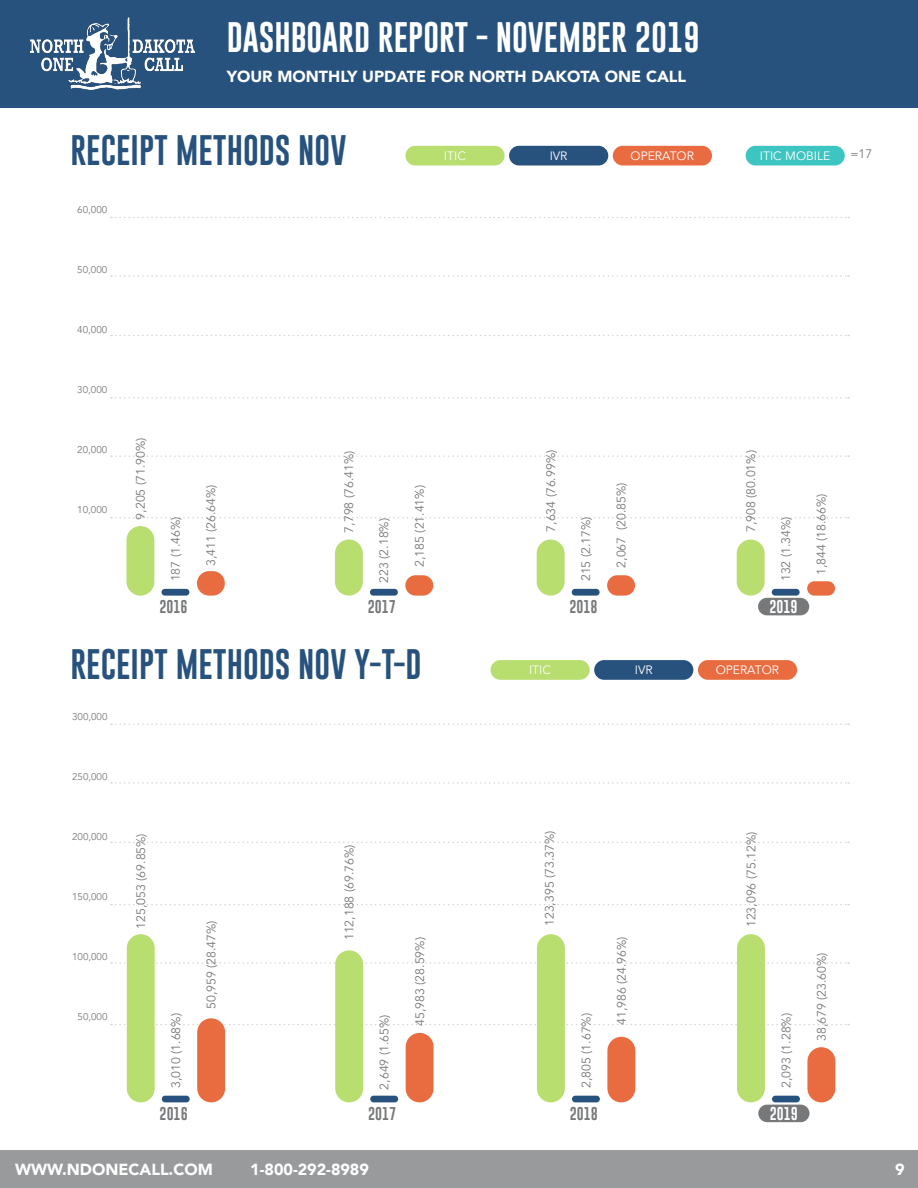
<style>
.page{position:relative;width:918px;height:1188px;background:#fff}
.page>*{position:absolute;margin:0;border:0;box-sizing:border-box;transform-origin:0 0}
.t1{font:31.2px "Gobold";color:#27527d}
.t2{font:31.2px "Gobold";color:#fff}
.t3{font:900 16.05px "Avenir";color:#fff}
.t4{font:13.5px "Gobold";color:#76787a}
.t5{font:13.5px "Gobold";color:#fff}
.t6{font:12.3px "Avenir";color:#76787a}
.t7{font:12.15px "Avenir";color:#fff}
.t8{font:9.75px "Avenir";color:#76787a}
</style>
<div class="page">
<div style="left:758px;top:598px;width:51px;height:17px;background:#76787a;border-radius:9px"></div>
<svg style="left:111px;top:217px;width:738px;height:1px"></svg>
<svg style="left:111px;top:724px;width:738px;height:1px"></svg>
<svg style="left:111px;top:275px;width:738px;height:2px"></svg>
<svg style="left:111px;top:782px;width:738px;height:2px"></svg>
<svg style="left:111px;top:335px;width:738px;height:1px"></svg>
<svg style="left:111px;top:842px;width:738px;height:1px"></svg>
<svg style="left:111px;top:397px;width:738px;height:2px"></svg>
<svg style="left:111px;top:904px;width:738px;height:1px"></svg>
<svg style="left:111px;top:455px;width:738px;height:2px"></svg>
<svg style="left:111px;top:962px;width:738px;height:2px"></svg>
<svg style="left:111px;top:517px;width:738px;height:1px"></svg>
<svg style="left:111px;top:1024px;width:738px;height:1px"></svg>
<div style="left:126px;top:526px;width:28px;height:70px;background:#b8de6f;border-radius:14px"></div>
<div style="left:335px;top:540px;width:28px;height:56px;background:#b8de6f;border-radius:14px"></div>
<div style="left:537px;top:540px;width:28px;height:56px;background:#b8de6f;border-radius:14px"></div>
<div style="left:737px;top:540px;width:28px;height:56px;background:#b8de6f;border-radius:14px"></div>
<div style="left:162px;top:589px;width:27px;height:7px;background:#27527d;border-radius:3px"></div>
<div style="left:370px;top:589px;width:28px;height:7px;background:#27527d;border-radius:3px"></div>
<div style="left:572px;top:589px;width:28px;height:7px;background:#27527d;border-radius:3px"></div>
<div style="left:772px;top:589px;width:28px;height:7px;background:#27527d;border-radius:3px"></div>
<div style="left:197px;top:571px;width:28px;height:25px;background:#e96c41;border-radius:12px"></div>
<div style="left:405px;top:575px;width:28px;height:21px;background:#e96c41;border-radius:10px"></div>
<div style="left:607px;top:575px;width:28px;height:21px;background:#e96c41;border-radius:10px"></div>
<div style="left:807px;top:581px;width:28px;height:15px;background:#e96c41;border-radius:7px"></div>
<div style="left:613px;top:146px;width:99px;height:19px;background:#e96c41;border-radius:10px"></div>
<div style="left:698px;top:660px;width:99px;height:20px;background:#e96c41;border-radius:10px"></div>
<div style="left:509px;top:146px;width:99px;height:19px;background:#27527d;border-radius:10px"></div>
<div style="left:594px;top:660px;width:99px;height:20px;background:#27527d;border-radius:10px"></div>
<div style="left:405px;top:146px;width:100px;height:19px;background:#b8de6f;border-radius:10px"></div>
<div style="left:491px;top:660px;width:99px;height:20px;background:#b8de6f;border-radius:10px"></div>
<div style="left:0;top:0;width:918px;height:107px;background:#27527d"></div>
<div style="left:0;top:1150px;width:918px;height:38px;background:#989a9c"></div>
<img style="left:30px;top:17px;width:164px;height:73px">
<div style="left:758px;top:1105px;width:52px;height:17px;background:#76787a;border-radius:9px"></div>
<div style="left:127px;top:934px;width:28px;height:168px;background:#b8de6f;border-radius:14px"></div>
<div style="left:335px;top:950px;width:28px;height:152px;background:#b8de6f;border-radius:14px"></div>
<div style="left:537px;top:934px;width:28px;height:168px;background:#b8de6f;border-radius:14px"></div>
<div style="left:737px;top:934px;width:28px;height:168px;background:#b8de6f;border-radius:14px"></div>
<div style="left:162px;top:1096px;width:28px;height:6px;background:#27527d;border-radius:3px"></div>
<div style="left:370px;top:1096px;width:28px;height:6px;background:#27527d;border-radius:3px"></div>
<div style="left:572px;top:1096px;width:28px;height:6px;background:#27527d;border-radius:3px"></div>
<div style="left:772px;top:1096px;width:28px;height:6px;background:#27527d;border-radius:3px"></div>
<div style="left:197px;top:1018px;width:28px;height:84px;background:#e96c41;border-radius:14px"></div>
<div style="left:406px;top:1033px;width:28px;height:69px;background:#e96c41;border-radius:14px"></div>
<div style="left:607px;top:1037px;width:28px;height:65px;background:#e96c41;border-radius:14px"></div>
<div style="left:807px;top:1047px;width:28px;height:55px;background:#e96c41;border-radius:14px"></div>
<div style="left:746px;top:146px;width:99px;height:19px;background:#3dc5c1;border-radius:10px"></div>
<p class="t2" style="left:227px;top:17px;width:475px">DASHBOARD REPORT - NOVEMBER 2019</p>
<p class="t3" style="left:227px;top:63px;width:461px">YOUR MONTHLY UPDATE FOR NORTH DAKOTA ONE CALL</p>
<p class="t1" style="left:70px;top:130px;width:277px">RECEIPT METHODS NOV</p>
<p class="t8" style="left:77px;top:204px;width:31px">60,000</p>
<p class="t8" style="left:77px;top:264px;width:31px">50,000</p>
<p class="t8" style="left:77px;top:324px;width:31px">40,000</p>
<p class="t8" style="left:77px;top:384px;width:31px">30,000</p>
<p class="t7" style="left:444px;top:148px;width:23px">ITIC</p>
<p class="t7" style="left:550px;top:148px;width:19px">IVR</p>
<p class="t7" style="left:631px;top:148px;width:65px">OPERATOR</p>
<p class="t7" style="left:760px;top:148px;width:72px">ITIC MOBILE</p>
<p class="t6" style="left:850px;top:147px;width:23px">=17</p>
<p class="t8" style="left:77px;top:444px;width:31px">20,000</p>
<p class="t8" style="left:77px;top:504px;width:31px">10,000</p>
<p class="t6" style="left:133px;top:520px;width:83px;rotate:-90deg">9,205 (71.90%)</p>
<p class="t6" style="left:342px;top:532px;width:83px;rotate:-90deg">7,798 (76.41%)</p>
<p class="t6" style="left:543px;top:532px;width:83px;rotate:-90deg">7,634 (76.99%)</p>
<p class="t6" style="left:744px;top:532px;width:83px;rotate:-90deg">7,908 (80.01%)</p>
<p class="t6" style="left:204px;top:566px;width:83px;rotate:-90deg">3,411 (26.64%)</p>
<p class="t6" style="left:412px;top:567px;width:83px;rotate:-90deg">2,185 (21.41%)</p>
<p class="t6" style="left:614px;top:568px;width:87px;rotate:-90deg">2,067 (20.85%)</p>
<p class="t6" style="left:814px;top:575px;width:83px;rotate:-90deg">1,844 (18.66%)</p>
<p class="t6" style="left:168px;top:581px;width:66px;rotate:-90deg">187 (1.46%)</p>
<p class="t6" style="left:377px;top:583px;width:66px;rotate:-90deg">223 (2.18%)</p>
<p class="t6" style="left:578px;top:581px;width:66px;rotate:-90deg">215 (2.17%)</p>
<p class="t6" style="left:779px;top:581px;width:66px;rotate:-90deg">132 (1.34%)</p>
<p class="t4" style="left:159px;top:598px;width:30px">2016</p>
<p class="t4" style="left:368px;top:598px;width:30px">2017</p>
<p class="t4" style="left:570px;top:598px;width:30px">2018</p>
<p class="t5" style="left:770px;top:598px;width:30px">2019</p>
<p class="t1" style="left:70px;top:644px;width:353px">RECEIPT METHODS NOV Y-T-D</p>
<p class="t8" style="left:72px;top:711px;width:37px">300,000</p>
<p class="t7" style="left:529px;top:662px;width:23px">ITIC</p>
<p class="t7" style="left:635px;top:662px;width:19px">IVR</p>
<p class="t7" style="left:716px;top:662px;width:65px">OPERATOR</p>
<p class="t8" style="left:72px;top:771px;width:37px">250,000</p>
<p class="t8" style="left:72px;top:831px;width:37px">200,000</p>
<p class="t8" style="left:72px;top:891px;width:37px">150,000</p>
<p class="t8" style="left:72px;top:951px;width:37px">100,000</p>
<p class="t8" style="left:78px;top:1011px;width:31px">50,000</p>
<p class="t6" style="left:542px;top:926px;width:97px;rotate:-90deg">123,395 (73.37%)</p>
<p class="t6" style="left:744px;top:927px;width:97px;rotate:-90deg">123,096 (75.12%)</p>
<p class="t6" style="left:134px;top:929px;width:97px;rotate:-90deg">125,053 (69.85%)</p>
<p class="t6" style="left:342px;top:940px;width:97px;rotate:-90deg">112,188 (69.76%)</p>
<p class="t6" style="left:204px;top:1009px;width:90px;rotate:-90deg">50,959 (28.47%)</p>
<p class="t6" style="left:412px;top:1026px;width:90px;rotate:-90deg">45,983 (28.59%)</p>
<p class="t6" style="left:614px;top:1025px;width:90px;rotate:-90deg">41,986 (24.96%)</p>
<p class="t6" style="left:169px;top:1088px;width:76px;rotate:-90deg">3,010 (1.68%)</p>
<p class="t6" style="left:377px;top:1090px;width:76px;rotate:-90deg">2,649 (1.65%)</p>
<p class="t6" style="left:579px;top:1088px;width:76px;rotate:-90deg">2,805 (1.67%)</p>
<p class="t6" style="left:779px;top:1088px;width:76px;rotate:-90deg">2,093 (1.28%)</p>
<p class="t4" style="left:160px;top:1105px;width:30px">2016</p>
<p class="t4" style="left:368px;top:1105px;width:30px">2017</p>
<p class="t4" style="left:570px;top:1105px;width:30px">2018</p>
<p class="t5" style="left:770px;top:1105px;width:30px">2019</p>
<p class="t6" style="left:814px;top:1041px;width:90px;rotate:-90deg">38,679 (23.60%)</p>
<p class="t3" style="left:15px;top:1156px;width:199px">WWW.NDONECALL.COM</p>
<p class="t3" style="left:250px;top:1156px;width:120px">1-800-292-8989</p>
<p class="t3" style="left:895px;top:1156px;width:11px">9</p>
</div>
